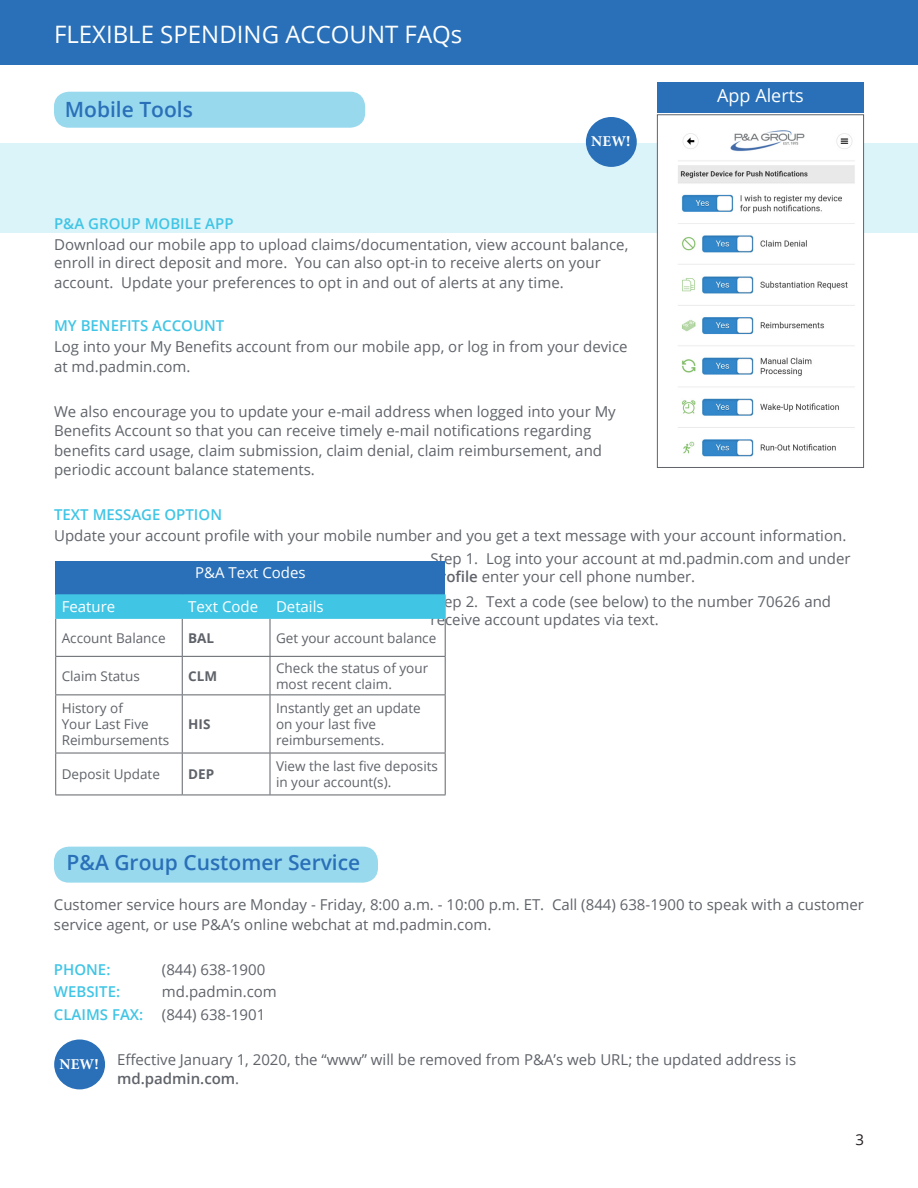
<style>
.page{position:relative;width:918px;height:1188px;background:#fff}
.page>*{position:absolute;margin:0;border:0;box-sizing:border-box;transform-origin:0 0}
.t1{font:24px "Open Sans";color:#fff}
.t2{font:600 21px "Open Sans";color:#2a70b8}
.t3{font:18px "Open Sans";color:#fff}
.Answer{font:15px/19.5px "Open Sans";color:#5f6369}
.Answer-2{font:600 15px "Open Sans";color:#41c5e5}
.t4{font:15px "Open Sans";color:#fff}
.t5{font:700 15px "Minion Pro";letter-spacing:.01em;color:#fff}
.t6{font:15px "Open Sans";color:#231f20}
.t7{font:13.5px/16.2px "Open Sans";color:#5f6369}
.t8{font:700 13.5px "Open Sans";color:#5f6369}
.s1{font-weight:600}
.s2{font-weight:600;color:#41c5e5}
</style>
<div class="page">
<div style="left:0;top:0;width:918px;height:65px;background:#2a70b8"></div>
<div style="left:0;top:143px;width:918px;height:90px;background:#dbf4fa"></div>
<div style="left:657px;top:82px;width:207px;height:31px;background:#2a70b8"></div>
<div style="left:657px;top:115px;width:207px;height:352px;background:#fff"></div>
<img style="left:678px;top:130px;width:177px;height:327px">
<div style="left:657px;top:114px;width:207px;height:354px;border:1px solid #5f6369"></div>
<div style="left:56px;top:561px;width:389px;height:34px;background:#2a70b8"></div>
<hr style="left:55px;top:619px;width:1px;height:37px;background:#5f6369">
<hr style="left:182px;top:619px;width:1px;height:37px;background:#5f6369">
<hr style="left:270px;top:619px;width:1px;height:37px;background:#5f6369">
<hr style="left:445px;top:619px;width:1px;height:37px;background:#5f6369">
<hr style="left:55px;top:656px;width:127px;height:1px;background:#5f6369">
<hr style="left:55px;top:657px;width:1px;height:38px;background:#5f6369">
<hr style="left:182px;top:656px;width:88px;height:1px;background:#5f6369">
<hr style="left:182px;top:657px;width:1px;height:38px;background:#5f6369">
<hr style="left:270px;top:656px;width:176px;height:1px;background:#5f6369">
<hr style="left:270px;top:657px;width:1px;height:38px;background:#5f6369">
<hr style="left:445px;top:657px;width:1px;height:38px;background:#5f6369">
<hr style="left:55px;top:695px;width:127px;height:1px;background:#5f6369">
<hr style="left:55px;top:695px;width:1px;height:58px;background:#5f6369">
<hr style="left:182px;top:695px;width:88px;height:1px;background:#5f6369">
<hr style="left:182px;top:695px;width:1px;height:58px;background:#5f6369">
<hr style="left:270px;top:695px;width:176px;height:1px;background:#5f6369">
<hr style="left:270px;top:695px;width:1px;height:58px;background:#5f6369">
<hr style="left:445px;top:695px;width:1px;height:58px;background:#5f6369">
<hr style="left:55px;top:753px;width:127px;height:1px;background:#5f6369">
<hr style="left:55px;top:753px;width:1px;height:42px;background:#5f6369">
<hr style="left:182px;top:753px;width:88px;height:1px;background:#5f6369">
<hr style="left:182px;top:753px;width:1px;height:42px;background:#5f6369">
<hr style="left:270px;top:753px;width:176px;height:1px;background:#5f6369">
<hr style="left:270px;top:753px;width:1px;height:42px;background:#5f6369">
<hr style="left:445px;top:753px;width:1px;height:42px;background:#5f6369">
<hr style="left:55px;top:795px;width:127px;height:1px;background:#5f6369">
<hr style="left:182px;top:795px;width:88px;height:1px;background:#5f6369">
<hr style="left:270px;top:795px;width:176px;height:1px;background:#5f6369">
<hr style="left:55px;top:594px;width:127px;height:1px;background:#41c5e5">
<hr style="left:55px;top:618px;width:127px;height:1px;background:#41c5e5">
<hr style="left:182px;top:594px;width:88px;height:1px;background:#41c5e5">
<hr style="left:182px;top:618px;width:88px;height:1px;background:#41c5e5">
<hr style="left:270px;top:594px;width:176px;height:1px;background:#41c5e5">
<div style="left:55px;top:595px;width:391px;height:23px;background:#41c5e5"></div>
<hr style="left:270px;top:618px;width:176px;height:1px;background:#41c5e5">
<hr style="left:269px;top:595px;width:2px;height:23px;background:#41c5e5">
<div style="left:54px;top:1040px;width:51px;height:49px;background:#2a70b8;border-radius:50%"></div>
<div style="left:586px;top:117px;width:51px;height:50px;background:#2a70b8;border-radius:50%"></div>
<div style="left:54px;top:92px;width:311px;height:36px;background:#98d9ee;border-radius:15px"></div>
<div style="left:54px;top:847px;width:324px;height:36px;background:#98d9ee;border-radius:15px"></div>
<p class="t1" style="left:54px;top:18px;width:410px">FLEXIBLE SPENDING ACCOUNT FAQs</p>
<p class="t2" style="left:65px;top:95px;width:130px">Mobile Tools</p>
<p class="t5" style="left:591px;top:131px;width:41px">NEW!</p>
<p class="t3" style="left:717px;top:83px;width:88px">App Alerts</p>
<p class="Answer-2" style="left:54px;top:214px;width:181px">P&amp;A GROUP MOBILE APP</p>
<p class="Answer" style="left:54px;top:235px;width:576px;line-height:18px">Download our mobile app to upload claims/documentation, view account balance, enroll in direct deposit and more. You can also opt-in to receive alerts on your</p>
<p class="Answer" style="left:54px;top:272px;width:511px">account. Update your preferences to opt in and out of alerts at any time.</p>
<p class="Answer-2" style="left:54px;top:316px;width:172px">MY BENEFITS ACCOUNT</p>
<p class="Answer" style="left:54px;top:337px;width:575px">Log into your My Benefits account from our mobile app, or log in from your device at md.padmin.com.</p>
<p class="Answer" style="left:54px;top:401px;width:563px">We also encourage you to update your e-mail address when logged into your My Benefits Account so that you can receive timely e-mail notifications regarding benefits card usage, claim submission, claim denial, claim reimbursement, and periodic account balance statements.</p>
<p class="Answer-2" style="left:54px;top:505px;width:170px">TEXT MESSAGE OPTION</p>
<p class="Answer" style="left:54px;top:526px;width:794px">Update your account profile with your mobile number and you get a text message with your account information.</p>
<p class="Answer" style="left:431px;top:549px;width:421px;line-height:18px">Step 1. Log into your account at md.padmin.com and under<br><span class="s1">Profile</span> enter your cell phone number.</p>
<p class="Answer" style="left:431px;top:592px;width:402px;line-height:18px">Step 2. Text a code (see below) to the number 70626 and receive account updates via text.</p>
<p class="t4" style="left:195px;top:563px;width:112px">P&amp;A Text Codes</p>
<p class="t4" style="left:62px;top:597px;width:55px">Feature</p>
<p class="t4" style="left:188px;top:597px;width:71px">Text Code</p>
<p class="t4" style="left:276px;top:597px;width:49px">Details</p>
<p class="t7" style="left:62px;top:629px;width:105px">Account Balance</p>
<p class="t8" style="left:188px;top:628px;width:28px">BAL</p>
<p class="t7" style="left:276px;top:629px;width:162px">Get your account balance</p>
<p class="t7" style="left:62px;top:667px;width:80px">Claim Status</p>
<p class="t8" style="left:188px;top:666px;width:30px">CLM</p>
<p class="t7" style="left:276px;top:659px;width:154px">Check the status of your most recent claim.</p>
<p class="t7" style="left:62px;top:700px;width:109px">History of<br>Your Last Five<br>Reimbursements</p>
<p class="t7" style="left:276px;top:700px;width:146px">Instantly get an update on your last five reimbursements.</p>
<p class="t8" style="left:188px;top:715px;width:24px">HIS</p>
<p class="t7" style="left:62px;top:766px;width:100px">Deposit Update</p>
<p class="t8" style="left:188px;top:765px;width:28px">DEP</p>
<p class="t7" style="left:276px;top:758px;width:163px">View the last five deposits in your account(s).</p>
<p class="t2" style="left:67px;top:848px;width:295px">P&amp;A Group Customer Service</p>
<p class="Answer" style="left:54px;top:895px;width:812px">Customer service hours are Monday - Friday, 8:00 a.m. - 10:00 p.m. ET. Call (844) 638-1900 to speak with a customer service agent, or use P&amp;A’s online webchat at md.padmin.com.</p>
<p class="Answer-2" style="left:54px;top:959px;width:58px">PHONE:</p>
<p class="Answer" style="left:162px;top:959px;width:105px">(844) 638-1900</p>
<p class="Answer-2" style="left:54px;top:981px;width:68px">WEBSITE:</p>
<p class="Answer" style="left:162px;top:982px;width:116px">md.padmin.com</p>
<p class="Answer" style="left:54px;top:1004px;width:213px"><span class="s2">CLAIMS FAX:</span> (844) 638-1901</p>
<p class="Answer" style="left:117px;top:1049px;width:681px">Effective January 1, 2020, the “www” will be removed from P&amp;A’s web URL; the updated address is <span class="s1">md.padmin.com</span>.</p>
<p class="t5" style="left:60px;top:1053px;width:41px">NEW!</p>
<p class="t6" style="left:855px;top:1130px;width:10px">3</p>
</div>
